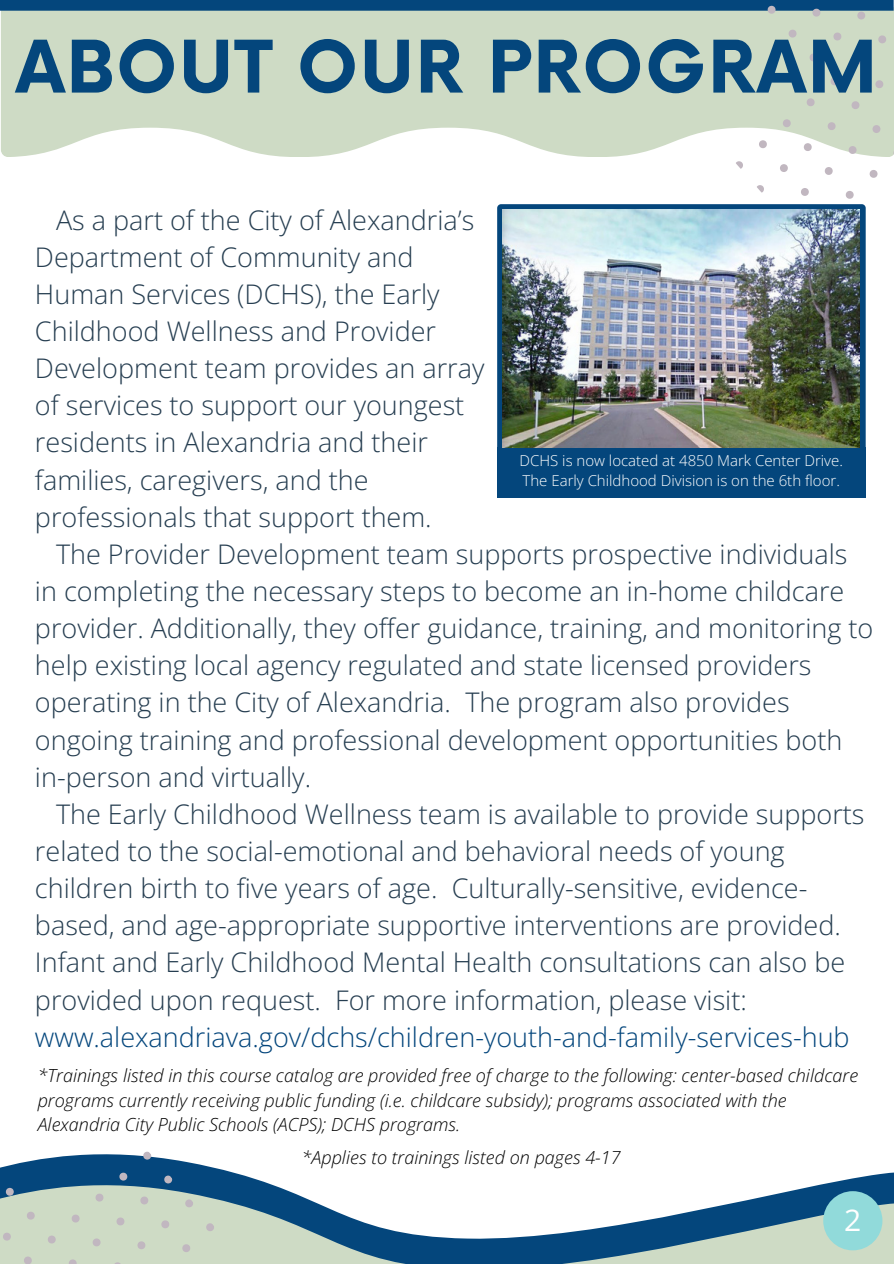
<style>
.page{position:relative;width:894px;height:1264px;background:#fff}
.page>*{position:absolute;margin:0;border:0;box-sizing:border-box;transform-origin:0 0}
.t1{font:700 70.5px "Now";letter-spacing:.025em;color:#04467c}
.t2{font:30px "Open Sans";color:#fff}
.t3{font:300 27px "Open Sans";color:#263e51}
.t4{font:300 27px "Open Sans";color:#04467c}
.t5{font:italic 300 18px/24.8px "Open Sans";color:#000}
.t6{font:300 15px/20.2px "Open Sans";color:#fff}
</style>
<div class="page">
<svg style="left:1px;top:11px;width:892px;height:146px;background:#d2deca"></svg>
<div style="left:0;top:0;width:893px;height:11px;background:#04467c"></div>
<svg style="left:891px;top:147px;width:2px;height:10px"></svg>
<svg style="left:869px;top:170px;width:9px;height:8px"></svg>
<svg style="left:845px;top:191px;width:9px;height:8px"></svg>
<svg style="left:870px;top:123px;width:11px;height:12px"></svg>
<svg style="left:846px;top:144px;width:11px;height:12px"></svg>
<svg style="left:824px;top:167px;width:9px;height:8px"></svg>
<svg style="left:801px;top:188px;width:8px;height:8px"></svg>
<svg style="left:873px;top:79px;width:11px;height:11px"></svg>
<svg style="left:849px;top:100px;width:11px;height:11px"></svg>
<svg style="left:825px;top:121px;width:12px;height:11px"></svg>
<svg style="left:802px;top:141px;width:11px;height:12px"></svg>
<svg style="left:780px;top:164px;width:8px;height:8px"></svg>
<svg style="left:757px;top:185px;width:7px;height:8px"></svg>
<svg style="left:876px;top:34px;width:11px;height:11px"></svg>
<svg style="left:852px;top:55px;width:11px;height:11px"></svg>
<svg style="left:828px;top:76px;width:11px;height:11px"></svg>
<svg style="left:804px;top:97px;width:12px;height:11px"></svg>
<svg style="left:781px;top:118px;width:11px;height:11px"></svg>
<svg style="left:757px;top:139px;width:11px;height:11px"></svg>
<svg style="left:736px;top:161px;width:7px;height:8px"></svg>
<svg style="left:855px;top:10px;width:11px;height:11px"></svg>
<svg style="left:831px;top:31px;width:11px;height:11px"></svg>
<svg style="left:807px;top:52px;width:11px;height:11px"></svg>
<svg style="left:810px;top:8px;width:11px;height:10px"></svg>
<svg style="left:786px;top:28px;width:12px;height:11px"></svg>
<svg style="left:765px;top:5px;width:12px;height:10px"></svg>
<svg style="left:0;top:1154px;width:893px;height:23px"></svg>
<svg style="left:0;top:1177px;width:893px;height:86px"></svg>
<svg style="left:204px;top:1221px;width:12px;height:11px"></svg>
<svg style="left:181px;top:1242px;width:11px;height:11px"></svg>
<svg style="left:183px;top:1197px;width:12px;height:11px"></svg>
<svg style="left:160px;top:1218px;width:11px;height:11px"></svg>
<svg style="left:136px;top:1239px;width:11px;height:11px"></svg>
<svg style="left:112px;top:1260px;width:11px;height:3px"></svg>
<svg style="left:162px;top:1173px;width:12px;height:12px"></svg>
<svg style="left:139px;top:1194px;width:11px;height:12px"></svg>
<svg style="left:115px;top:1215px;width:11px;height:11px"></svg>
<svg style="left:91px;top:1236px;width:11px;height:11px"></svg>
<svg style="left:67px;top:1257px;width:11px;height:6px"></svg>
<svg style="left:142px;top:1151px;width:11px;height:10px"></svg>
<svg style="left:118px;top:1170px;width:11px;height:12px"></svg>
<svg style="left:94px;top:1191px;width:11px;height:12px"></svg>
<svg style="left:70px;top:1212px;width:11px;height:12px"></svg>
<svg style="left:46px;top:1233px;width:11px;height:12px"></svg>
<svg style="left:22px;top:1254px;width:11px;height:9px"></svg>
<svg style="left:25px;top:1209px;width:11px;height:12px"></svg>
<svg style="left:1px;top:1230px;width:12px;height:12px"></svg>
<svg style="left:4px;top:1186px;width:11px;height:11px"></svg>
<div style="left:823px;top:1191px;width:59px;height:59px;background:#91dada;border-radius:50%"></div>
<div style="left:497px;top:447px;width:368px;height:50px;background:#04467c"></div>
<svg style="left:497px;top:204px;width:368px;height:244px;background:#22587f"></svg>
<img style="left:503px;top:210px;width:356px;height:237px">
<h1 class="t1" style="left:16px;top:29px;width:862px">ABOUT OUR PROGRAM</h1>
<p class="t3" style="left:56px;top:201px;width:419px">As a part of the City of Alexandria’s</p>
<p class="t3" style="left:35px;top:238px;width:380px">Department of Community and</p>
<p class="t3" style="left:35px;top:275px;width:406px">Human Services (DCHS), the Early</p>
<p class="t3" style="left:35px;top:312px;width:402px">Childhood Wellness and Provider</p>
<p class="t3" style="left:35px;top:349px;width:451px">Development team provides an array</p>
<p class="t3" style="left:35px;top:386px;width:430px">of services to support our youngest</p>
<p class="t3" style="left:35px;top:423px;width:394px">residents in Alexandria and their</p>
<p class="t3" style="left:35px;top:461px;width:335px">families, caregivers, and the</p>
<p class="t3" style="left:35px;top:498px;width:398px">professionals that support them.</p>
<p class="t3" style="left:56px;top:535px;width:792px">The Provider Development team supports prospective individuals</p>
<p class="t3" style="left:35px;top:572px;width:810px">in completing the necessary steps to become an in-home childcare</p>
<p class="t3" style="left:35px;top:609px;width:839px">provider. Additionally, they offer guidance, training, and monitoring to</p>
<p class="t3" style="left:35px;top:646px;width:777px">help existing local agency regulated and state licensed providers</p>
<p class="t3" style="left:35px;top:683px;width:756px">operating in the City of Alexandria. The program also provides</p>
<p class="t3" style="left:35px;top:720px;width:808px">ongoing training and professional development opportunities both</p>
<p class="t3" style="left:35px;top:758px;width:277px">in-person and virtually.</p>
<p class="t3" style="left:56px;top:795px;width:809px">The Early Childhood Wellness team is available to provide supports</p>
<p class="t3" style="left:35px;top:832px;width:751px">related to the social-emotional and behavioral needs of young</p>
<p class="t3" style="left:35px;top:869px;width:773px">children birth to five years of age. Culturally-sensitive, evidence-</p>
<p class="t3" style="left:35px;top:906px;width:807px">based, and age-appropriate supportive interventions are provided.</p>
<p class="t3" style="left:35px;top:943px;width:811px">Infant and Early Childhood Mental Health consultations can also be</p>
<p class="t3" style="left:35px;top:980px;width:713px">provided upon request. For more information, please visit:</p>
<p class="t4" style="left:35px;top:1017px;width:816px">www.alexandriava.gov/dchs/children-youth-and-family-services-hub</p>
<p class="t6" style="left:519px;top:450px;width:325px">DCHS is now located at 4850 Mark Center Drive.<br>The Early Childhood Division is on the 6th floor.</p>
<p class="t5" style="left:38px;top:1062px;width:821px">*Trainings listed in this course catalog are provided free of charge to the following: center-based childcare programs currently receiving public funding (i.e. childcare subsidy); programs associated with the<br>Alexandria City Public Schools (ACPS); DCHS programs.</p>
<p class="t5" style="left:302px;top:1144px;width:320px">*Applies to trainings listed on pages 4-17</p>
<h2 class="t2" style="left:844px;top:1199px;width:19px">2</h2>
</div>
